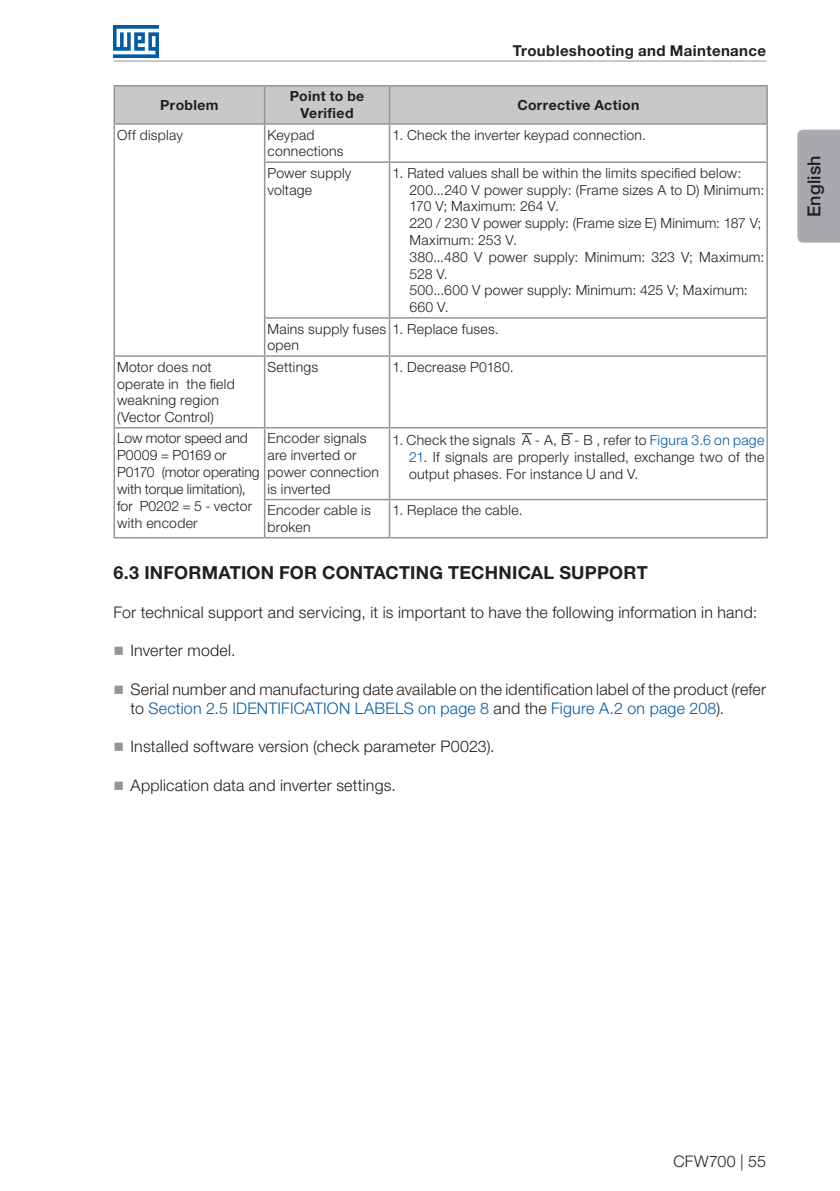
<style>
.page{position:relative;width:840px;height:1191px;background:#fff}
.page>*{position:absolute;margin:0;border:0;box-sizing:border-box;transform-origin:0 0}
.t1{font:700 18px "Helvetica Neue LT Pro";letter-spacing:.015em;color:#231f20}
.t2{font:500 18px "Helvetica Neue LT Pro";letter-spacing:.01em;color:#231f20}
.t3{font:300 16px/19.2px "Helvetica Neue LT Pro";letter-spacing:.015em;color:#231f20}
.t4{font:700 15px "Helvetica Neue LT Pro";letter-spacing:.025em;color:#231f20}
.t5{font:300 14px/16.8px "Helvetica Neue LT Pro";letter-spacing:.02em;color:#231f20}
.t6{font:300 14px/16.8px "Helvetica Neue LT Pro";color:#231f20}
.t7{font:700 14px/16.8px "Helvetica Neue LT Pro";letter-spacing:.025em;color:#231f20;text-align:center}
.s1{color:#015ca3}
</style>
<div class="page">
<img style="left:113px;top:26px;width:46px;height:31px">
<hr style="left:113px;top:61px;width:652px;height:1px;background:#939598">
<div style="left:797px;top:130px;width:42px;height:113px;background:#a8a9ad"></div>
<div style="left:115px;top:87px;width:651px;height:36px;background:#c7c8ca"></div>
<hr style="left:264px;top:87px;width:1px;height:36px;background:#939598">
<hr style="left:388px;top:87px;width:2px;height:36px;background:#939598">
<hr style="left:113px;top:125px;width:2px;height:37px;background:#939598">
<hr style="left:113px;top:162px;width:2px;height:156px;background:#939598">
<hr style="left:113px;top:318px;width:2px;height:37px;background:#939598">
<hr style="left:264px;top:125px;width:1px;height:36px;background:#939598">
<hr style="left:388px;top:125px;width:2px;height:36px;background:#939598">
<hr style="left:766px;top:125px;width:1px;height:36px;background:#939598">
<hr style="left:264px;top:161px;width:125px;height:2px;background:#939598">
<hr style="left:264px;top:163px;width:1px;height:154px;background:#939598">
<hr style="left:389px;top:161px;width:378px;height:2px;background:#939598">
<hr style="left:388px;top:163px;width:2px;height:154px;background:#939598">
<hr style="left:766px;top:163px;width:1px;height:154px;background:#939598">
<hr style="left:264px;top:317px;width:125px;height:2px;background:#939598">
<hr style="left:264px;top:319px;width:1px;height:36px;background:#939598">
<hr style="left:389px;top:317px;width:378px;height:2px;background:#939598">
<hr style="left:388px;top:319px;width:2px;height:36px;background:#939598">
<hr style="left:766px;top:319px;width:1px;height:36px;background:#939598">
<hr style="left:113px;top:355px;width:151px;height:2px;background:#939598">
<hr style="left:113px;top:357px;width:2px;height:70px;background:#939598">
<hr style="left:264px;top:355px;width:125px;height:2px;background:#939598">
<hr style="left:264px;top:357px;width:1px;height:70px;background:#939598">
<hr style="left:389px;top:355px;width:378px;height:2px;background:#939598">
<hr style="left:388px;top:357px;width:2px;height:70px;background:#939598">
<hr style="left:766px;top:357px;width:1px;height:70px;background:#939598">
<hr style="left:113px;top:427px;width:151px;height:1px;background:#939598">
<hr style="left:113px;top:428px;width:2px;height:71px;background:#939598">
<hr style="left:264px;top:427px;width:125px;height:1px;background:#939598">
<hr style="left:264px;top:428px;width:1px;height:71px;background:#939598">
<hr style="left:389px;top:427px;width:378px;height:1px;background:#939598">
<hr style="left:388px;top:428px;width:2px;height:71px;background:#939598">
<hr style="left:766px;top:428px;width:1px;height:71px;background:#939598">
<hr style="left:113px;top:499px;width:2px;height:38px;background:#939598">
<hr style="left:264px;top:499px;width:125px;height:1px;background:#939598">
<hr style="left:264px;top:500px;width:1px;height:37px;background:#939598">
<hr style="left:389px;top:499px;width:378px;height:1px;background:#939598">
<hr style="left:388px;top:500px;width:2px;height:37px;background:#939598">
<hr style="left:766px;top:500px;width:1px;height:37px;background:#939598">
<hr style="left:113px;top:537px;width:151px;height:1px;background:#939598">
<hr style="left:264px;top:537px;width:125px;height:1px;background:#939598">
<hr style="left:389px;top:537px;width:378px;height:1px;background:#939598">
<hr style="left:113px;top:85px;width:151px;height:2px;background:#939598">
<hr style="left:113px;top:87px;width:2px;height:36px;background:#939598">
<hr style="left:264px;top:85px;width:125px;height:2px;background:#939598">
<hr style="left:389px;top:85px;width:378px;height:2px;background:#939598">
<hr style="left:766px;top:87px;width:1px;height:36px;background:#939598">
<hr style="left:113px;top:123px;width:151px;height:2px;background:#939598">
<hr style="left:264px;top:123px;width:125px;height:2px;background:#939598">
<hr style="left:389px;top:123px;width:378px;height:2px;background:#939598">
<p class="t4" style="left:512px;top:42px;width:255px">Troubleshooting and Maintenance</p>
<p class="t7" style="left:160px;top:96px;width:60px">Problem</p>
<p class="t7" style="left:290px;top:88px;width:76px">Point to be<br>Verified</p>
<p class="t7" style="left:517px;top:96px;width:123px">Corrective Action</p>
<p class="t5" style="left:117px;top:126px;width:67px">Off display</p>
<p class="t5" style="left:267px;top:126px;width:77px">Keypad connections</p>
<p class="t5" style="left:392px;top:126px;width:255px">1. Check the inverter keypad connection.</p>
<p class="t5" style="left:267px;top:164px;width:85px">Power supply voltage</p>
<p class="t5" style="left:409px;top:164px;width:356px;text-indent:-17px">1. Rated values shall be within the limits specified below:<br>200...240 V power supply: (Frame sizes A to D) Minimum:<br>170 V; Maximum: 264 V.<br>220 / 230 V power supply: (Frame size E) Minimum: 187 V; Maximum: 253 V.<br>380...480 V power supply: Minimum: 323 V; Maximum:<br>528 V.<br>500...600 V power supply: Minimum: 425 V; Maximum:<br>660 V.</p>
<p class="t5" style="left:267px;top:320px;width:233px">Mains supply fuses 1. Replace fuses. open</p>
<p class="t5" style="left:117px;top:358px;width:119px">Motor does not operate in the field weakning region (Vector Control)</p>
<p class="t5" style="left:267px;top:358px;width:52px">Settings</p>
<p class="t5" style="left:392px;top:358px;width:123px">1. Decrease P0180.</p>
<p class="t6" style="left:117px;top:430px;width:144px">Low motor speed and<br>P0009 = P0169 or<br>P0170 (motor operating with torque limitation), for P0202 = 5 - vector with encoder</p>
<p class="t5" style="left:267px;top:430px;width:113px">Encoder signals are inverted or power connection is inverted</p>
<p class="t5" style="left:392px;top:431px;width:373px">1. Check the signals A - A, B - B , refer to <span class="s1">Figura 3.6 on page</span></p>
<p class="t5" style="left:409px;top:448px;width:356px"><span class="s1">21</span>. If signals are properly installed, exchange two of the output phases. For instance U and V.</p>
<p class="t5" style="left:267px;top:501px;width:105px">Encoder cable is broken</p>
<p class="t5" style="left:392px;top:501px;width:132px">1. Replace the cable.</p>
<p class="t1" style="left:113px;top:561px;width:535px">6.3 INFORMATION FOR CONTACTING TECHNICAL SUPPORT</p>
<p class="t3" style="left:113px;top:602px;width:644px">For technical support and servicing, it is important to have the following information in hand:</p>
<p class="t3" style="left:130px;top:640px;width:106px">Inverter model.</p>
<p class="t3" style="left:130px;top:679px;width:636px">Serial number and manufacturing date available on the identification label of the product (refer to <span class="s1">Section 2.5 IDENTIFICATION LABELS on page 8</span> and the <span class="s1">Figure A.2 on page 208</span>).</p>
<p class="t3" style="left:130px;top:736px;width:365px">Installed software version (check parameter P0023).</p>
<p class="t3" style="left:130px;top:775px;width:267px">Application data and inverter settings.</p>
<p class="t2" style="left:802px;top:217px;width:63px;rotate:-90deg">English</p>
<p class="t3" style="left:673px;top:1151px;width:94px">CFW700 | 55</p>
</div>
